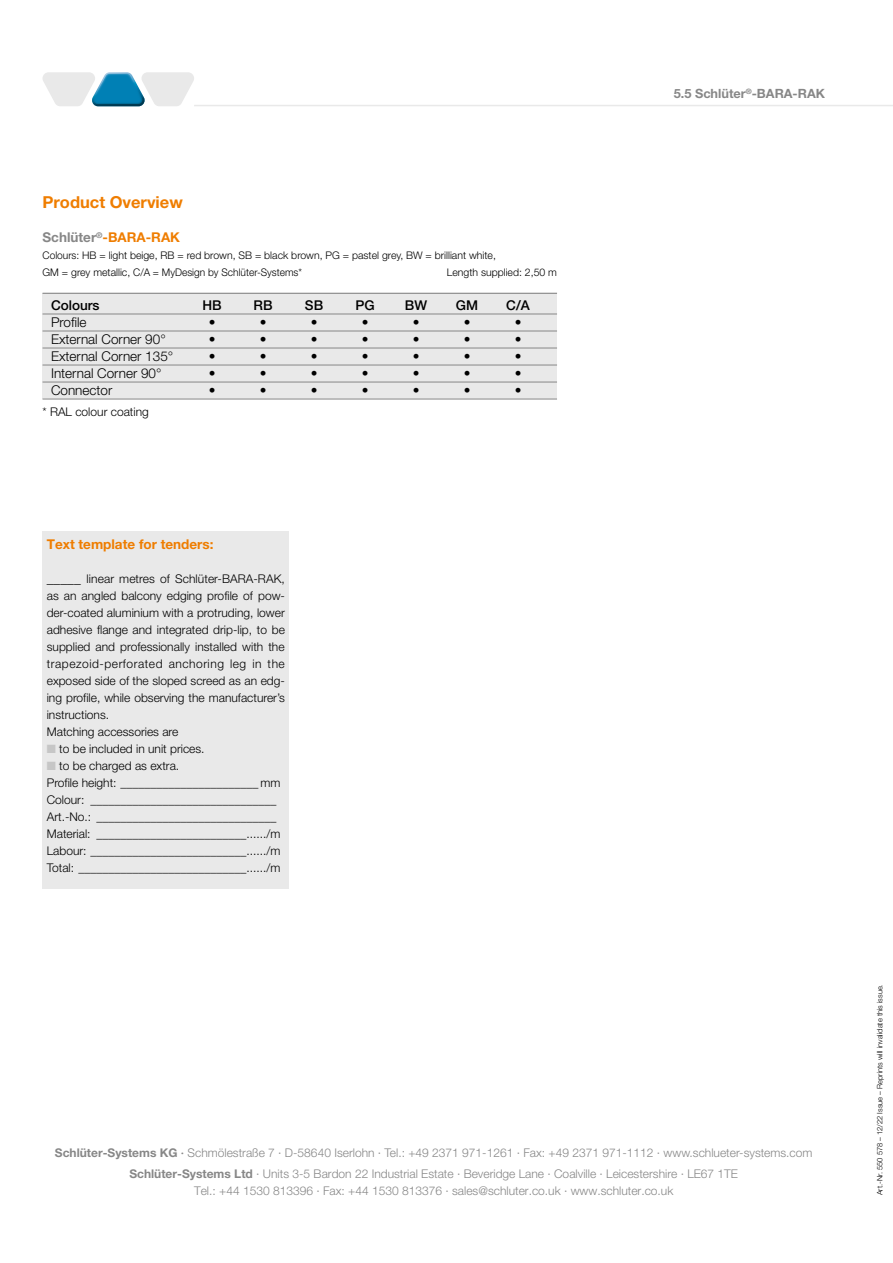
<style>
.page{position:relative;width:893px;height:1263px;background:#fff}
.page>*{position:absolute;margin:0;border:0;box-sizing:border-box;transform-origin:0 0}
.t1{font:700 16.5px "Helvetica Neue LT Pro";color:#ef7d00}
.t2{font:300 13.5px "Helvetica Neue LT Pro";color:#000}
.t3{font:700 13.5px "Helvetica Neue LT Pro";color:#ef7d00}
.t4{font:500 13.5px "Helvetica Neue LT Pro";color:#000}
.t5{font:700 12.75px "Helvetica Neue LT Pro";color:#878787}
.t6{font:300 12px/17px "Helvetica Neue LT Pro";color:#000}
.t7{font:300 12px/21.3px "Helvetica Neue LT Pro";color:#878787;text-align:center}
.t8{font:300 10.5px/17px "Helvetica Neue LT Pro";color:#000}
.t9{font:300 7.5px "Helvetica Neue LT Pro";color:#000}
.s1{color:#878787}
.s2{font-size:13.5px}
.s3{color:#c6c6c6}
.s4{font-weight:700}
.s5{font-weight:500}
</style>
<div class="page">
<hr style="left:194px;top:105px;width:699px;height:1px;background:#e9e9e9">
<svg style="left:43px;top:72px;width:151px;height:34px"></svg>
<div style="left:43px;top:531px;width:246px;height:358px;background:#e9e9e9"></div>
<div style="left:43px;top:293px;width:514px;height:106px;background:#e9e9e9"></div>
<hr style="left:43px;top:293px;width:514px;height:1px;background:#878787">
<hr style="left:43px;top:314px;width:514px;height:1px;background:#878787">
<hr style="left:43px;top:331px;width:514px;height:1px;background:#878787">
<hr style="left:43px;top:348px;width:514px;height:1px;background:#878787">
<hr style="left:43px;top:365px;width:514px;height:1px;background:#878787">
<hr style="left:43px;top:382px;width:514px;height:1px;background:#878787">
<hr style="left:43px;top:399px;width:514px;height:1px;background:#878787">
<h1 class="t1" style="left:43px;top:192px;width:142px">Product Overview</h1>
<p class="t3" style="left:43px;top:229px;width:139px"><span class="s1">Schlüter</span><sup>®</sup>-BARA-RAK</p>
<p class="t8" style="left:43px;top:247px;width:455px">Colours: HB = light beige, RB = red brown, SB = black brown, PG = pastel grey, BW = brilliant white,<br>GM = grey metallic, C/A = MyDesign by Schlüter-Systems*</p>
<p class="t8" style="left:447px;top:264px;width:112px">Length supplied: 2,50 m</p>
<p class="t4" style="left:51px;top:298px;width:50px">Colours</p>
<p class="t4" style="left:202px;top:298px;width:21px">HB</p>
<p class="t4" style="left:254px;top:298px;width:21px">RB</p>
<p class="t4" style="left:305px;top:298px;width:20px">SB</p>
<p class="t4" style="left:355px;top:298px;width:21px">PG</p>
<p class="t4" style="left:405px;top:298px;width:24px">BW</p>
<p class="t4" style="left:456px;top:298px;width:24px">GM</p>
<p class="t4" style="left:506px;top:298px;width:25px">C/A</p>
<p class="t2" style="left:51px;top:314px;width:37px">Profile</p>
<p class="t2" style="left:209px;top:314px;width:8px">•</p>
<p class="t2" style="left:260px;top:314px;width:8px">•</p>
<p class="t2" style="left:311px;top:314px;width:8px">•</p>
<p class="t2" style="left:362px;top:314px;width:8px">•</p>
<p class="t2" style="left:413px;top:314px;width:8px">•</p>
<p class="t2" style="left:464px;top:314px;width:8px">•</p>
<p class="t2" style="left:515px;top:314px;width:8px">•</p>
<p class="t2" style="left:51px;top:331px;width:116px">External Corner 90°</p>
<p class="t2" style="left:209px;top:331px;width:8px">•</p>
<p class="t2" style="left:260px;top:331px;width:8px">•</p>
<p class="t2" style="left:311px;top:331px;width:8px">•</p>
<p class="t2" style="left:362px;top:331px;width:8px">•</p>
<p class="t2" style="left:413px;top:331px;width:8px">•</p>
<p class="t2" style="left:464px;top:331px;width:8px">•</p>
<p class="t2" style="left:515px;top:331px;width:8px">•</p>
<p class="t2" style="left:51px;top:348px;width:124px">External Corner 135°</p>
<p class="t2" style="left:209px;top:348px;width:8px">•</p>
<p class="t2" style="left:260px;top:348px;width:8px">•</p>
<p class="t2" style="left:311px;top:348px;width:8px">•</p>
<p class="t2" style="left:362px;top:348px;width:8px">•</p>
<p class="t2" style="left:413px;top:348px;width:8px">•</p>
<p class="t2" style="left:464px;top:348px;width:8px">•</p>
<p class="t2" style="left:515px;top:348px;width:8px">•</p>
<p class="t2" style="left:51px;top:365px;width:112px">Internal Corner 90°</p>
<p class="t2" style="left:209px;top:365px;width:8px">•</p>
<p class="t2" style="left:260px;top:365px;width:8px">•</p>
<p class="t2" style="left:311px;top:365px;width:8px">•</p>
<p class="t2" style="left:362px;top:365px;width:8px">•</p>
<p class="t2" style="left:413px;top:365px;width:8px">•</p>
<p class="t2" style="left:464px;top:365px;width:8px">•</p>
<p class="t2" style="left:515px;top:365px;width:8px">•</p>
<p class="t2" style="left:51px;top:382px;width:63px">Connector</p>
<p class="t2" style="left:209px;top:382px;width:8px">•</p>
<p class="t2" style="left:260px;top:382px;width:8px">•</p>
<p class="t2" style="left:311px;top:382px;width:8px">•</p>
<p class="t2" style="left:362px;top:382px;width:8px">•</p>
<p class="t2" style="left:413px;top:382px;width:8px">•</p>
<p class="t2" style="left:464px;top:382px;width:8px">•</p>
<p class="t2" style="left:515px;top:382px;width:8px">•</p>
<p class="t6" style="left:43px;top:402px;width:108px">* RAL colour coating</p>
<p class="t3" style="left:47px;top:535px;width:168px">Text template for tenders:</p>
<p class="t6" style="left:47px;top:570px;width:240px"><span class="s2">_____</span> linear metres of Schlüter-BARA-RAK, as an angled balcony edging profile of pow&shy;der-coated aluminium with a protruding, lower adhesive flange and integrated drip-lip, to be supplied and professionally installed with the trapezoid-perforated anchoring leg in the exposed side of the sloped screed as an edg&shy;ing profile, while observing the manufacturer’s instructions.<br>Matching accessories are</p>
<p class="t6" style="left:47px;top:740px;width:159px"><span class="s3">■</span> to be included in unit prices.</p>
<p class="t6" style="left:47px;top:757px;width:235px"><span class="s3">■</span> to be charged as extra.<br>Profile height: _______________________ mm Colour: _______________________________ Art.-No.: ______________________________ Material: _________________________....../m Labour: __________________________....../m Total: ____________________________....../m</p>
<p class="t5" style="left:674px;top:86px;width:153px">5.5 Schlüter<sup>®</sup>-BARA-RAK</p>
<p class="t7" style="left:55px;top:1141px;width:759px"><span class="s4">Schlüter-Systems KG</span> <span class="s5">·</span> Schmölestraße 7 · D-58640 Iserlohn · Tel.: +49 2371 971-1261 · Fax: +49 2371 971-1112 · www.schlueter-systems.com<br><span class="s4">Schlüter-Systems Ltd</span> · Units 3-5 Bardon 22 Industrial Estate · Beveridge Lane · Coalville · Leicestershire · LE67 1TE</p>
<p class="t7" style="left:194px;top:1180px;width:481px">Tel.: +44 1530 813396 · Fax: +44 1530 813376 · sales@schluter.co.uk · www.schluter.co.uk</p>
<p class="t9" style="left:875px;top:1195px;width:212px;rotate:-90deg">Art.-Nr. 550 578 – 12/22 Issue – Reprints will invalidate this issue.</p>
</div>
